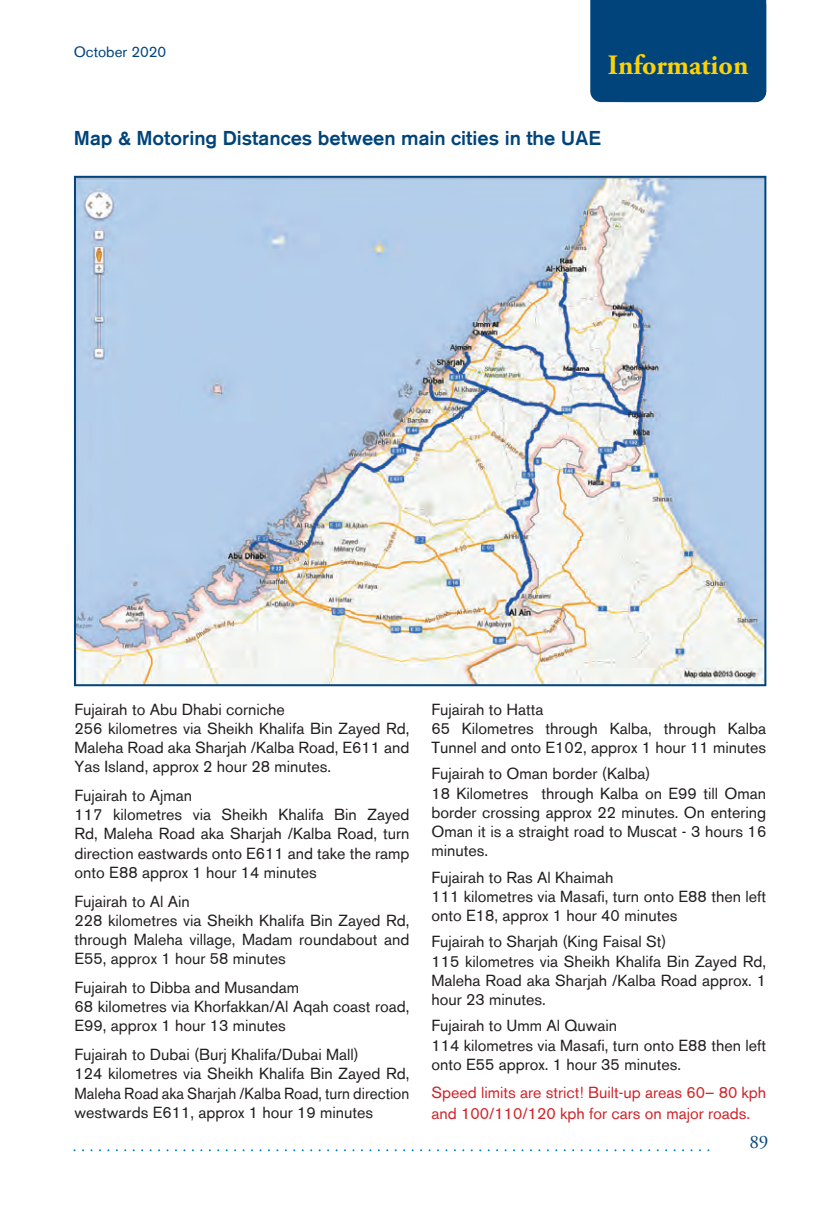
<style>
.page{position:relative;width:840px;height:1225px;background:#fff}
.page>*{position:absolute;margin:0;border:0;box-sizing:border-box;transform-origin:0 0}
.t1{font:700 28px "Adobe Garamond Pro";color:#fed105}
.t2{font:500 20px "Akzidenz Grotesk BE";color:#00447b}
.t3{font:19.2px "Adobe Garamond Pro";color:#00447b}
.t4{font:16px/19.2px "Akzidenz Grotesk BE";color:#231f20}
.t5{font:16px/21px "Akzidenz Grotesk BE";color:#d1232a}
.t6{font:15px "Akzidenz Grotesk BE";color:#00447b}
</style>
<div class="page">
<div style="left:590px;top:0;width:175px;height:102px;background:#00447b"></div>
<img style="left:77px;top:179px;width:686px;height:504px">
<div style="left:74px;top:176px;width:692px;height:510px;border:2px solid #00447b"></div>
<p class="t6" style="left:74px;top:43px;width:94px">October 2020</p>
<h1 class="t1" style="left:607px;top:49px;width:142px">Information</h1>
<p class="t2" style="left:74px;top:125px;width:528px">Map &amp; Motoring Distances between main cities in the UAE</p>
<p class="t4" style="left:75px;top:699px;width:336px">Fujairah to Abu Dhabi corniche<br>256 kilometres via Sheikh Khalifa Bin Zayed Rd, Maleha Road aka Sharjah /Kalba Road, E611 and Yas Island, approx 2 hour 28 minutes.</p>
<p class="t4" style="left:75px;top:786px;width:336px">Fujairah to Ajman<br>117 kilometres via Sheikh Khalifa Bin Zayed Rd, Maleha Road aka Sharjah /Kalba Road, turn direction eastwards onto E611 and take the ramp onto E88 approx 1 hour 14 minutes</p>
<p class="t4" style="left:75px;top:891px;width:336px">Fujairah to Al Ain<br>228 kilometres via Sheikh Khalifa Bin Zayed Rd, through Maleha village, Madam roundabout and E55, approx 1 hour 58 minutes</p>
<p class="t4" style="left:75px;top:978px;width:336px">Fujairah to Dibba and Musandam<br>68 kilometres via Khorfakkan/Al Aqah coast road,<br>E99, approx 1 hour 13 minutes</p>
<p class="t4" style="left:75px;top:1045px;width:336px">Fujairah to Dubai (Burj Khalifa/Dubai Mall)<br>124 kilometres via Sheikh Khalifa Bin Zayed Rd, Maleha Road aka Sharjah /Kalba Road, turn direction westwards E611, approx 1 hour 19 minutes</p>
<p class="t4" style="left:431px;top:699px;width:336px">Fujairah to Hatta<br>65 Kilometres through Kalba, through Kalba<br>Tunnel and onto E102, approx 1 hour 11 minutes</p>
<p class="t4" style="left:431px;top:764px;width:336px">Fujairah to Oman border (Kalba)<br>18 Kilometres through Kalba on E99 till Oman border crossing approx 22 minutes. On entering Oman it is a straight road to Muscat - 3 hours 16 minutes.</p>
<p class="t4" style="left:431px;top:867px;width:336px">Fujairah to Ras Al Khaimah<br>111 kilometres via Masafi, turn onto E88 then left onto E18, approx 1 hour 40 minutes</p>
<p class="t4" style="left:431px;top:932px;width:336px">Fujairah to Sharjah (King Faisal St)<br>115 kilometres via Sheikh Khalifa Bin Zayed Rd, Maleha Road aka Sharjah /Kalba Road approx. 1 hour 23 minutes.</p>
<p class="t4" style="left:431px;top:1016px;width:336px">Fujairah to Umm Al Quwain<br>114 kilometres via Masafi, turn onto E88 then left onto E55 approx. 1 hour 35 minutes.</p>
<p class="t5" style="left:431px;top:1082px;width:336px">Speed limits are strict! Built-up areas 60– 80 kph and 100/110/120 kph for cars on major roads.</p>
<p class="t3" style="left:749px;top:1130px;width:21px">89</p>
</div>
